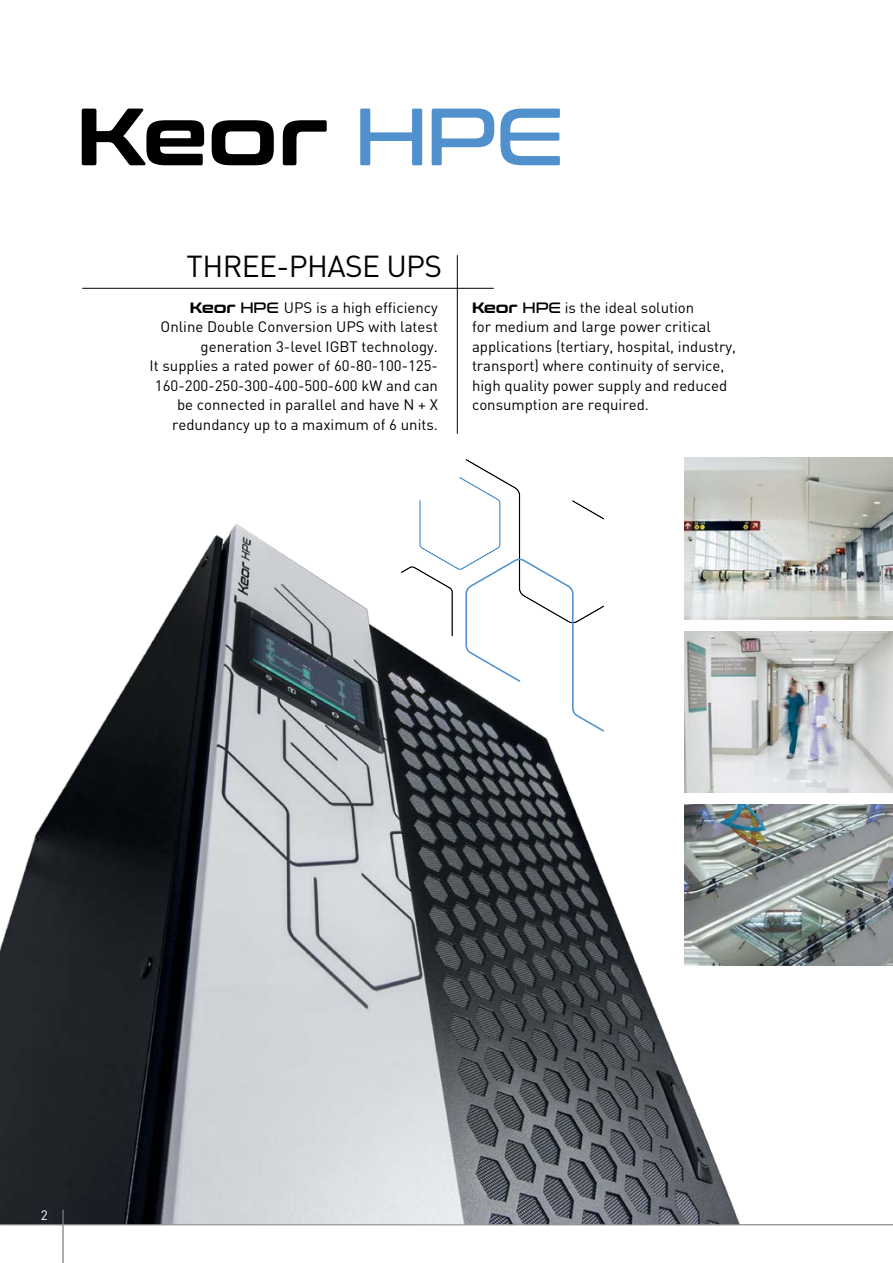
<style>
.page{position:relative;width:893px;height:1263px;background:#fff}
.page>*{position:absolute;margin:0;border:0;box-sizing:border-box;transform-origin:0 0}
.t1{font:700 81px "Conthrax Rg";color:#000}
.t2{font:30px "DIN";letter-spacing:-.02em;color:#000}
.t3{font:15px/19.5px "DIN";color:#000;text-align:right}
.t4{font:13.5px "DIN";color:#fff}
.s1{font-weight:400;color:#5091cd}
.s2{font-family:"Conthrax Rg";font-weight:700}
.s3{font-family:"Conthrax Rg"}
</style>
<div class="page">
<hr style="left:82px;top:288px;width:412px;height:1px;background:#000">
<hr style="left:457px;top:255px;width:1px;height:179px;background:#000">
<img style="left:0;top:523px;width:799px;height:701px">
<img style="left:684px;top:458px;width:209px;height:161px">
<img style="left:684px;top:631px;width:209px;height:162px">
<img style="left:684px;top:804px;width:209px;height:162px">
<hr style="left:63px;top:1210px;width:1px;height:53px;background:#939598">
<hr style="left:0;top:1224px;width:893px;height:1px;background:#939598">
<svg style="left:401px;top:459px;width:203px;height:285px"></svg>
<h1 class="t1" style="left:77px;top:75px;width:489px">Keor <span class="s1">HPE</span></h1>
<h2 class="t2" style="left:187px;top:247px;width:257px">THREE-PHASE UPS</h2>
<p class="t3" style="left:150px;top:297px;width:290px"><span class="s2">Keor</span> <span class="s3">HPE</span> UPS is a high efficiency Online Double Conversion UPS with latest generation 3-level IGBT technology.<br>It supplies a rated power of 60-80-100-125- 160-200-250-300-400-500-600 kW and can be connected in parallel and have N + X redundancy up to a maximum of 6 units.</p>
<p class="t3" style="left:472px;top:297px;width:266px;text-align:left"><span class="s2">Keor</span> <span class="s3">HPE</span> is the ideal solution<br>for medium and large power critical applications (tertiary, hospital, industry, transport) where continuity of service, high quality power supply and reduced consumption are required.</p>
<p class="t4" style="left:41px;top:1206px;width:9px">2</p>
</div>
